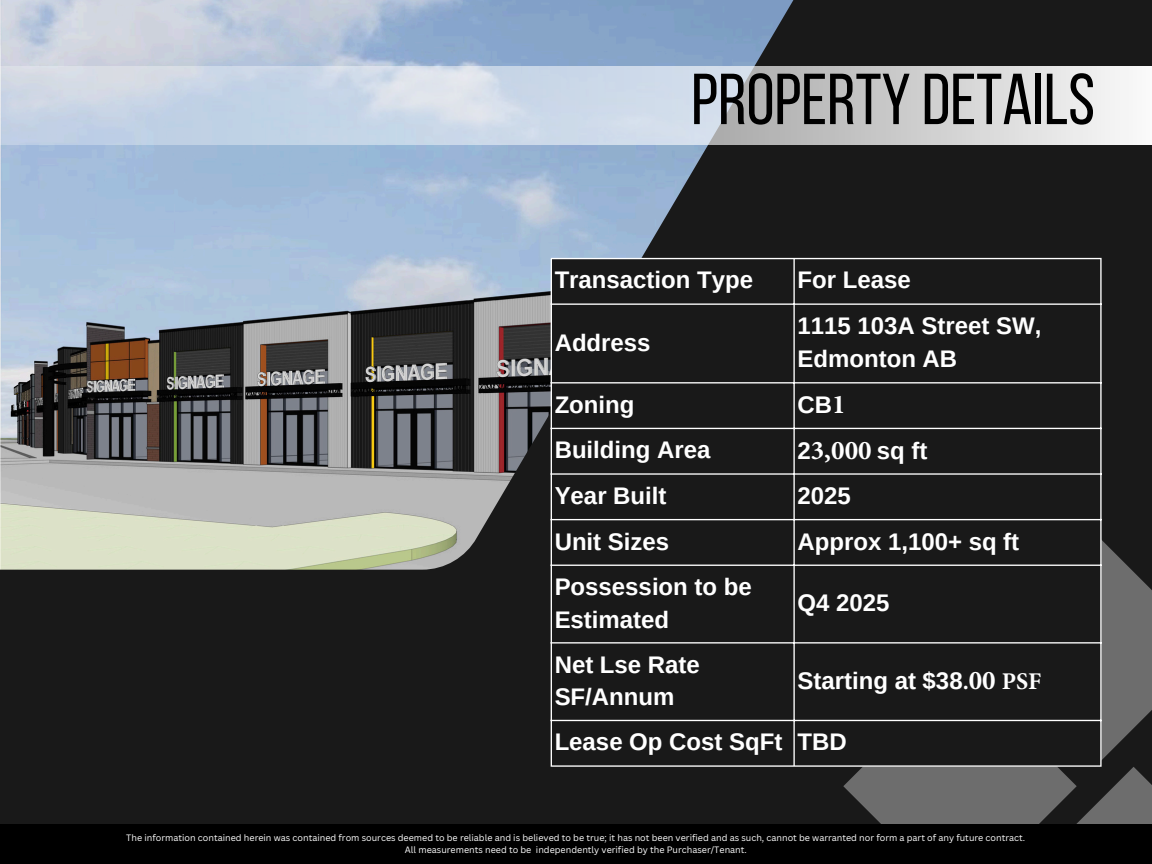
<style>
.page{position:relative;width:1152px;height:864px;background:#191919}
.page>*{position:absolute;margin:0;border:0;box-sizing:border-box;transform-origin:0 0}
.t1{font:72px "Bebas Neue";color:#000}
.t2{font:700 24px/32.7px "Arimo";color:#fff}
.t3{font:9px "Canva Sans";color:#fff}
.s1{font-family:"Minion Pro";font-size:27px}
.s2{font-family:"Minion Pro"}
</style>
<div class="page">
<img style="left:0;top:0;width:806px;height:570px">
<svg style="left:1102px;top:540px;width:50px;height:220px;fill:#6d6d6d"></svg>
<svg style="left:1077px;top:767px;width:75px;height:58px;fill:#6d6d6d"></svg>
<svg style="left:843px;top:767px;width:234px;height:58px;background:#5f5f5f"></svg>
<img style="left:0;top:66px;width:1152px;height:79px">
<div style="left:0;top:825px;width:1152px;height:39px;background:#000"></div>
<svg style="left:552px;top:259px;width:548px;height:463px"></svg>
<hr style="left:551px;top:259px;width:1px;height:506px;background:#fff">
<hr style="left:793px;top:259px;width:2px;height:506px;background:#fff">
<hr style="left:1100px;top:259px;width:2px;height:506px;background:#fff">
<hr style="left:551px;top:258px;width:551px;height:1px;background:#fff">
<hr style="left:551px;top:303px;width:551px;height:2px;background:#fff">
<hr style="left:551px;top:382px;width:551px;height:1px;background:#fff">
<hr style="left:551px;top:428px;width:551px;height:1px;background:#fff">
<hr style="left:551px;top:473px;width:551px;height:2px;background:#fff">
<hr style="left:551px;top:519px;width:551px;height:1px;background:#fff">
<hr style="left:551px;top:565px;width:551px;height:1px;background:#fff">
<hr style="left:551px;top:642px;width:551px;height:2px;background:#fff">
<hr style="left:551px;top:720px;width:551px;height:1px;background:#fff">
<hr style="left:551px;top:765px;width:551px;height:2px;background:#fff">
<p class="t1" style="left:691px;top:70px;width:405px">PROPERTY DETAILS</p>
<p class="t2" style="left:555px;top:264px;width:200px">Transaction Type</p>
<p class="t2" style="left:797px;top:264px;width:115px">For Lease</p>
<p class="t2" style="left:555px;top:326px;width:97px">Address</p>
<p class="t2" style="left:797px;top:309px;width:245px">1115 103A Street SW,<br>Edmonton AB</p>
<p class="t2" style="left:555px;top:388px;width:81px">Zoning</p>
<p class="t2" style="left:797px;top:389px;width:50px">CB<span class="s1">1</span></p>
<p class="t2" style="left:555px;top:434px;width:157px">Building Area</p>
<p class="t2" style="left:797px;top:434px;width:132px">2<span class="s1">3,000</span> sq ft</p>
<p class="t2" style="left:555px;top:479px;width:113px">Year Built</p>
<p class="t2" style="left:797px;top:479px;width:55px">2025</p>
<p class="t2" style="left:555px;top:525px;width:116px">Unit Sizes</p>
<p class="t2" style="left:797px;top:525px;width:223px">Approx 1,100+ sq ft</p>
<p class="t2" style="left:555px;top:570px;width:199px">Possession to be<br>Estimated</p>
<p class="t2" style="left:797px;top:586px;width:94px">Q4 2025</p>
<p class="t2" style="left:555px;top:648px;width:147px">Net Lse Rate<br>SF/Annum</p>
<p class="t2" style="left:797px;top:665px;width:246px">Starting at $38<span class="s2">.</span><span class="s1">00</span> <span class="s2">PSF</span></p>
<p class="t2" style="left:555px;top:726px;width:229px">Lease Op Cost SqFt</p>
<p class="t2" style="left:797px;top:726px;width:51px">TBD</p>
<h1 class="t3" style="left:126px;top:831px;width:900px">The information contained herein was contained from sources deemed to be reliable and is believed to be true; it has not been verified and as such, cannot be warranted nor form a part of any future contract.</h1>
<p class="t3" style="left:405px;top:843px;width:343px">All measurements need to be independently verified by the Purchaser/Tenant.</p>
</div>
